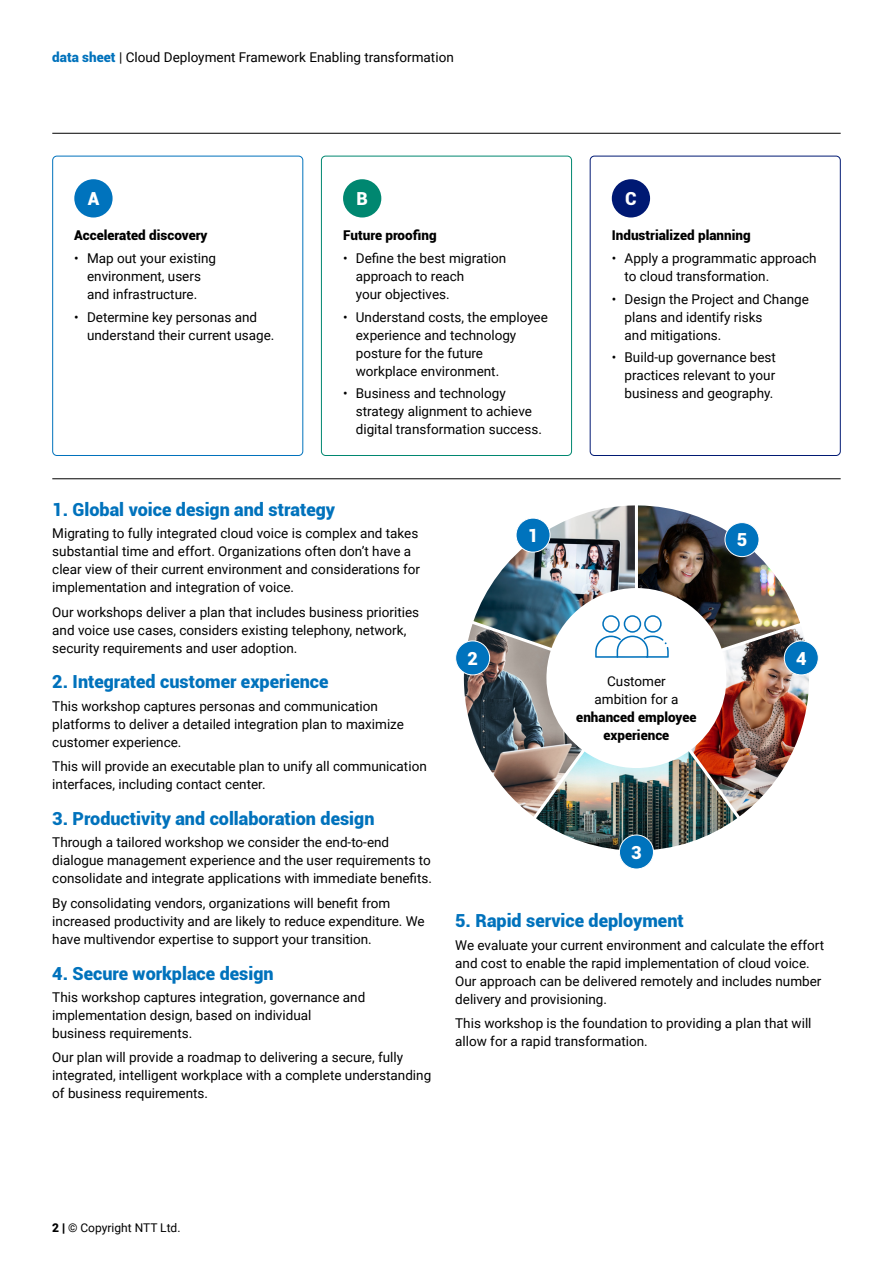
<style>
.page{position:relative;width:893px;height:1263px;background:#fff}
.page>*{position:absolute;margin:0;border:0;box-sizing:border-box;transform-origin:0 0}
.t1{font:900 18px "Roboto";color:#0072bc}
.t2{font:900 18px "Roboto";color:#fff}
.t3{font:13.5px/18px "Roboto";color:#000}
.t4{font:900 13.5px/18px "Roboto";color:#000;text-align:center}
.t5{font:12px "Roboto";color:#000}
.s1{font-weight:900;color:#0072bc}
.s2{font-weight:900}
</style>
<div class="page">
<hr style="left:52px;top:133px;width:789px;height:1px;background:#000">
<hr style="left:52px;top:478px;width:789px;height:1px;background:#000">
<img style="left:464px;top:505px;width:345px;height:345px">
<div style="left:516px;top:518px;width:34px;height:34px;background:#0073bd;border-radius:50%"></div>
<div style="left:516px;top:518px;width:34px;height:34px;border:1px solid #fff;border-radius:50%"></div>
<div style="left:725px;top:523px;width:34px;height:34px;background:#0073bd;border-radius:50%"></div>
<div style="left:725px;top:522px;width:34px;height:35px;border:1px solid #fff;border-radius:50%"></div>
<div style="left:784px;top:641px;width:34px;height:34px;background:#0073bd;border-radius:50%"></div>
<div style="left:784px;top:640px;width:35px;height:35px;border:1px solid #fff;border-radius:50%"></div>
<div style="left:456px;top:641px;width:34px;height:34px;background:#0073bd;border-radius:50%"></div>
<div style="left:455px;top:640px;width:35px;height:35px;border:1px solid #fff;border-radius:50%"></div>
<div style="left:619px;top:835px;width:34px;height:34px;background:#0073bd;border-radius:50%"></div>
<div style="left:619px;top:835px;width:35px;height:34px;border:1px solid #fff;border-radius:50%"></div>
<div style="left:74px;top:179px;width:39px;height:38px;background:#0073bd;border-radius:50%"></div>
<div style="left:52px;top:156px;width:251px;height:300px;border:1px solid #0072bc;border-radius:4px"></div>
<div style="left:343px;top:179px;width:38px;height:38px;background:#008770;border-radius:50%"></div>
<div style="left:321px;top:156px;width:251px;height:300px;border:1px solid #008770;border-radius:4px"></div>
<div style="left:612px;top:179px;width:38px;height:38px;background:#001973;border-radius:50%"></div>
<div style="left:590px;top:156px;width:251px;height:300px;border:1px solid #001973;border-radius:4px"></div>
<p class="t3" style="left:52px;top:48px;width:403px"><span class="s1">data sheet</span> | Cloud Deployment Framework Enabling transformation</p>
<h1 class="t2" style="left:88px;top:186px;width:13px">A</h1>
<h1 class="t2" style="left:356px;top:186px;width:13px">B</h1>
<h1 class="t2" style="left:625px;top:186px;width:13px">C</h1>
<p class="t4" style="left:74px;top:225px;width:135px">Accelerated discovery</p>
<p class="t3" style="left:74px;top:249px;width:143px;text-align:center">• Map out your existing environment, users<br>and infrastructure.</p>
<p class="t3" style="left:87px;top:307px;width:189px;text-indent:-13px">• Determine key personas and understand their current usage.</p>
<p class="t4" style="left:343px;top:225px;width:95px">Future proofing</p>
<p class="t3" style="left:356px;top:249px;width:152px;text-indent:-13px">• Define the best migration approach to reach<br>your objectives.</p>
<p class="t3" style="left:356px;top:307px;width:194px;text-indent:-13px">• Understand costs, the employee experience and technology posture for the future workplace environment.</p>
<p class="t3" style="left:356px;top:383px;width:188px;text-indent:-13px">• Business and technology strategy alignment to achieve digital transformation success.</p>
<p class="t4" style="left:612px;top:225px;width:140px">Industrialized planning</p>
<p class="t3" style="left:625px;top:249px;width:194px;text-indent:-13px">• Apply a programmatic approach to cloud transformation.</p>
<p class="t3" style="left:625px;top:289px;width:186px;text-indent:-13px">• Design the Project and Change plans and identify risks<br>and mitigations.</p>
<p class="t3" style="left:625px;top:347px;width:153px;text-align:justify;text-indent:-13px">• Build-up governance best practices relevant to your business and geography.</p>
<h1 class="t1" style="left:52px;top:497px;width:284px">1. Global voice design and strategy</h1>
<p class="t3" style="left:52px;top:524px;width:369px">Migrating to fully integrated cloud voice is complex and takes substantial time and effort. Organizations often don’t have a clear view of their current environment and considerations for implementation and integration of voice.</p>
<p class="t3" style="left:52px;top:602px;width:368px">Our workshops deliver a plan that includes business priorities and voice use cases, considers existing telephony, network, security requirements and user adoption.</p>
<h1 class="t1" style="left:52px;top:669px;width:278px">2. Integrated customer experience</h1>
<p class="t3" style="left:52px;top:696px;width:353px">This workshop captures personas and communication platforms to deliver a detailed integration plan to maximize customer experience.</p>
<p class="t3" style="left:52px;top:757px;width:376px">This will provide an executable plan to unify all communication interfaces, including contact center.</p>
<h1 class="t1" style="left:52px;top:806px;width:324px">3. Productivity and collaboration design</h1>
<p class="t3" style="left:52px;top:833px;width:381px">Through a tailored workshop we consider the end-to-end dialogue management experience and the user requirements to consolidate and integrate applications with immediate benefits.</p>
<p class="t3" style="left:52px;top:893px;width:374px">By consolidating vendors, organizations will benefit from increased productivity and are likely to reduce expenditure. We have multivendor expertise to support your transition.</p>
<h1 class="t1" style="left:52px;top:960px;width:223px">4. Secure workplace design</h1>
<p class="t3" style="left:52px;top:987px;width:314px">This workshop captures integration, governance and implementation design, based on individual business requirements.</p>
<p class="t3" style="left:52px;top:1048px;width:380px">Our plan will provide a roadmap to delivering a secure, fully integrated, intelligent workplace with a complete understanding of business requirements.</p>
<h1 class="t2" style="left:528px;top:523px;width:12px">1</h1>
<h1 class="t2" style="left:737px;top:527px;width:12px">5</h1>
<h1 class="t2" style="left:467px;top:645px;width:12px">2</h1>
<h1 class="t2" style="left:796px;top:645px;width:12px">4</h1>
<p class="t3" style="left:594px;top:672px;width:85px;text-align:center">Customer ambition for a</p>
<p class="t4" style="left:576px;top:708px;width:122px">enhanced employee experience</p>
<h1 class="t2" style="left:631px;top:839px;width:12px">3</h1>
<h1 class="t1" style="left:455px;top:908px;width:230px">5. Rapid service deployment</h1>
<p class="t3" style="left:455px;top:935px;width:370px">We evaluate your current environment and calculate the effort and cost to enable the rapid implementation of cloud voice.<br>Our approach can be delivered remotely and includes number delivery and provisioning.</p>
<p class="t3" style="left:455px;top:1013px;width:358px">This workshop is the foundation to providing a plan that will allow for a rapid transformation.</p>
<p class="t5" style="left:52px;top:1220px;width:130px"><span class="s2">2 |</span> © Copyright NTT Ltd.</p>
</div>
